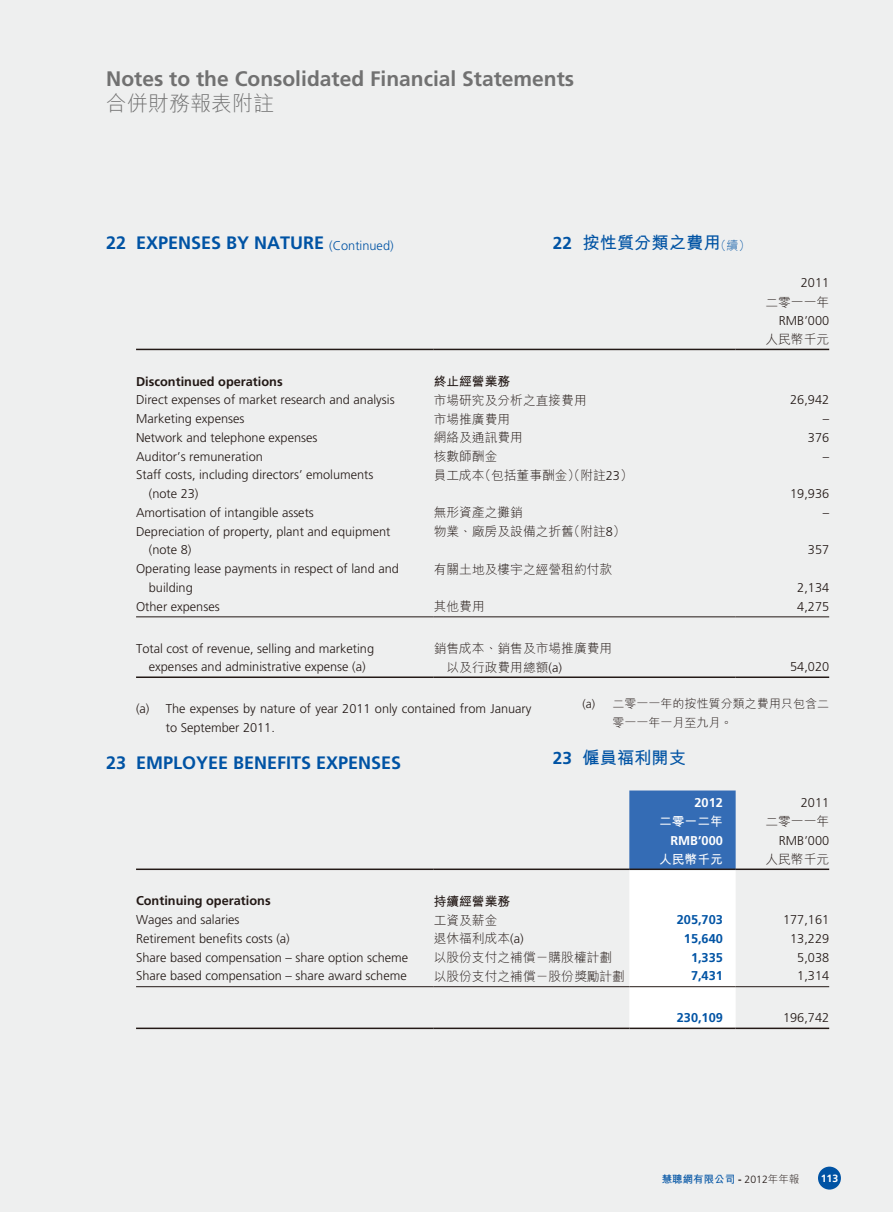
<style>
.page{position:relative;width:893px;height:1212px;background:#eeefef}
.page>*{position:absolute;margin:0;border:0;box-sizing:border-box;transform-origin:0 0}
.t1{font:700 21px "Frutiger LT Std";color:#717171}
.t2{font:21px "M Hei HK Light E Ten B5 H";color:#717171}
.t3{font:700 18px "Frutiger LT Std";color:#0053a4}
.t4{font:17.25px "M Hei HK Bold E Ten B5 H";color:#0053a4}
.t5{font:300 12.75px/18.8px "Frutiger LT Std";color:#231916}
.t6{font:12.75px/18.8px "M Hei HK Light E Ten B5 H";color:#231916}
.t7{font:700 12.75px "Frutiger LT Std";color:#231916}
.t8{font:700 12.75px "Frutiger LT Std";color:#0053a4}
.t9{font:12.75px "M Hei HK Bold E Ten B5 H";color:#231916}
.t10{font:700 12.75px "Frutiger LT Std";color:#fff}
.t11{font:12.75px "M Hei HK Bold E Ten B5 H";color:#fff}
.t12{font:12px/18.8px "M Hei HK Light E Ten B5 H";letter-spacing:.005em;color:#231916}
.t13{font:10.5px "M Hei HK Bold E Ten B5 H";color:#0053a4}
.t14{font:700 10.5px "Frutiger LT Std";color:#fff}
.s1{font-weight:300;font-size:12.75px}
.s2{font-family:"Frutiger LT Std";font-weight:700}
.s3{font-family:"M Hei HK Light E Ten B5 H";font-size:12px}
.s4{font-family:"Frutiger LT Std";font-weight:300}
.s5{font-family:"Frutiger LT Std";font-weight:700;color:#231916}
.s6{font-family:"Frutiger LT Std";font-weight:300;color:#231916}
.s7{font-family:"M Hei HK Light E Ten B5 H";color:#231916}
</style>
<div class="page">
<div style="left:818px;top:1166px;width:23px;height:23px;background:#0053a4;border-radius:50%"></div>
<hr style="left:136px;top:349px;width:298px;height:1px;background:#231916">
<hr style="left:434px;top:349px;width:302px;height:1px;background:#231916">
<hr style="left:736px;top:349px;width:93px;height:1px;background:#231916">
<hr style="left:136px;top:616px;width:298px;height:1px;background:#231916">
<hr style="left:434px;top:616px;width:302px;height:1px;background:#231916">
<hr style="left:736px;top:616px;width:93px;height:1px;background:#231916">
<hr style="left:136px;top:676px;width:298px;height:2px;background:#231916">
<hr style="left:434px;top:676px;width:302px;height:2px;background:#231916">
<hr style="left:736px;top:676px;width:93px;height:2px;background:#231916">
<svg style="left:629px;top:790px;width:107px;height:237px;background:#bbcee6"></svg>
<hr style="left:136px;top:868px;width:298px;height:2px;background:#231916">
<hr style="left:434px;top:868px;width:195px;height:2px;background:#231916">
<hr style="left:629px;top:868px;width:107px;height:2px;background:#231916">
<hr style="left:736px;top:868px;width:93px;height:2px;background:#231916">
<hr style="left:136px;top:986px;width:298px;height:1px;background:#231916">
<hr style="left:434px;top:986px;width:195px;height:1px;background:#231916">
<hr style="left:629px;top:986px;width:107px;height:1px;background:#231916">
<hr style="left:736px;top:986px;width:93px;height:1px;background:#231916">
<hr style="left:136px;top:1027px;width:298px;height:2px;background:#231916">
<hr style="left:434px;top:1027px;width:195px;height:2px;background:#231916">
<hr style="left:629px;top:1027px;width:107px;height:2px;background:#231916">
<hr style="left:736px;top:1027px;width:93px;height:2px;background:#231916">
<h1 class="t1" style="left:106px;top:69px;width:469px">Notes to the Consolidated Financial Statements</h1>
<h1 class="t2" style="left:106px;top:95px;width:169px">合併財務報表附註</h1>
<h2 class="t3" style="left:106px;top:234px;width:289px">22 EXPENSES BY NATURE <span class="s1">(Continued)</span></h2>
<h3 class="t4" style="left:553px;top:236px;width:199px"><span class="s2">22</span> 按性質分類之費用<span class="s3">（續）</span></h3>
<p class="t5" style="left:801px;top:274px;width:30px">2011</p>
<p class="t6" style="left:765px;top:294px;width:65px">二零一一年</p>
<p class="t5" style="left:779px;top:312px;width:52px">RMB’000</p>
<p class="t6" style="left:765px;top:332px;width:65px">人民幣千元</p>
<p class="t7" style="left:136px;top:375px;width:148px">Discontinued operations</p>
<p class="t9" style="left:434px;top:376px;width:78px">終止經營業務</p>
<p class="t5" style="left:136px;top:391px;width:260px">Direct expenses of market research and analysis</p>
<p class="t6" style="left:434px;top:392px;width:154px">市場研究及分析之直接費用</p>
<p class="t5" style="left:790px;top:391px;width:40px">26,942</p>
<p class="t5" style="left:136px;top:410px;width:110px">Marketing expenses</p>
<p class="t6" style="left:434px;top:411px;width:78px">市場推廣費用</p>
<p class="t5" style="left:823px;top:410px;width:8px">–</p>
<p class="t5" style="left:136px;top:429px;width:183px">Network and telephone expenses</p>
<p class="t6" style="left:434px;top:430px;width:91px">網絡及通訊費用</p>
<p class="t5" style="left:808px;top:429px;width:23px">376</p>
<p class="t5" style="left:136px;top:447px;width:128px">Auditor’s remuneration</p>
<p class="t6" style="left:434px;top:449px;width:65px">核數師酬金</p>
<p class="t5" style="left:823px;top:447px;width:8px">–</p>
<p class="t5" style="left:149px;top:466px;width:226px;text-indent:-13px">Staff costs, including directors’ emoluments (note 23)</p>
<p class="t6" style="left:434px;top:467px;width:201px">員工成本（包括董事酬金）（附註<span class="s4">23</span>）</p>
<p class="t5" style="left:790px;top:485px;width:40px">19,936</p>
<p class="t5" style="left:136px;top:504px;width:179px">Amortisation of intangible assets</p>
<p class="t6" style="left:434px;top:505px;width:91px">無形資產之攤銷</p>
<p class="t5" style="left:823px;top:504px;width:8px">–</p>
<p class="t5" style="left:149px;top:522px;width:243px;text-indent:-13px">Depreciation of property, plant and equipment (note 8)</p>
<p class="t6" style="left:434px;top:524px;width:193px">物業、廠房及設備之折舊（附註<span class="s4">8</span>）</p>
<p class="t5" style="left:808px;top:541px;width:23px">357</p>
<p class="t5" style="left:149px;top:560px;width:252px;text-indent:-13px">Operating lease payments in respect of land and building</p>
<p class="t6" style="left:434px;top:561px;width:180px">有關土地及樓宇之經營租約付款</p>
<p class="t5" style="left:797px;top:579px;width:33px">2,134</p>
<p class="t5" style="left:136px;top:597px;width:85px">Other expenses</p>
<p class="t6" style="left:434px;top:599px;width:52px">其他費用</p>
<p class="t5" style="left:797px;top:597px;width:33px">4,275</p>
<p class="t5" style="left:136px;top:639px;width:240px;text-align:center">Total cost of revenue, selling and marketing expenses and administrative expense (a)</p>
<p class="t6" style="left:446px;top:641px;width:167px;text-indent:-13px">銷售成本、銷售及市場推廣費用以及行政費用總額<span class="s4">(a)</span></p>
<p class="t5" style="left:790px;top:658px;width:40px">54,020</p>
<p class="t5" style="left:166px;top:700px;width:367px;text-indent:-30px">(a) The expenses by nature of year 2011 only contained from January to September 2011.</p>
<h2 class="t3" style="left:106px;top:754px;width:296px">23 EMPLOYEE BENEFITS EXPENSES</h2>
<p class="t12" style="left:612px;top:696px;width:218px;text-indent:-30px"><span class="s4">(a)</span> 二零一一年的按性質分類之費用只包含二零一一年一月至九月。</p>
<h3 class="t4" style="left:553px;top:751px;width:135px"><span class="s2">23</span> 僱員福利開支</h3>
<p class="t10" style="left:694px;top:796px;width:30px">2012</p>
<p class="t5" style="left:801px;top:794px;width:30px">2011</p>
<p class="t11" style="left:659px;top:817px;width:65px">二零一二年</p>
<p class="t6" style="left:765px;top:814px;width:65px">二零一一年</p>
<p class="t10" style="left:670px;top:834px;width:54px">RMB’000</p>
<p class="t5" style="left:779px;top:831px;width:52px">RMB’000</p>
<p class="t11" style="left:659px;top:854px;width:65px">人民幣千元</p>
<p class="t6" style="left:765px;top:851px;width:65px">人民幣千元</p>
<p class="t7" style="left:136px;top:895px;width:136px">Continuing operations</p>
<p class="t9" style="left:434px;top:896px;width:78px">持續經營業務</p>
<p class="t5" style="left:136px;top:911px;width:105px">Wages and salaries</p>
<p class="t6" style="left:434px;top:912px;width:65px">工資及薪金</p>
<p class="t8" style="left:677px;top:913px;width:48px">205,703</p>
<p class="t5" style="left:783px;top:911px;width:48px">177,161</p>
<p class="t5" style="left:136px;top:930px;width:155px">Retirement benefits costs (a)</p>
<p class="t6" style="left:434px;top:931px;width:91px">退休福利成本<span class="s4">(a)</span></p>
<p class="t8" style="left:684px;top:932px;width:40px">15,640</p>
<p class="t5" style="left:790px;top:930px;width:40px">13,229</p>
<p class="t5" style="left:136px;top:948px;width:274px">Share based compensation – share option scheme</p>
<p class="t6" style="left:434px;top:950px;width:180px">以股份支付之補償－購股權計劃</p>
<p class="t8" style="left:691px;top:951px;width:33px">1,335</p>
<p class="t5" style="left:797px;top:948px;width:33px">5,038</p>
<p class="t5" style="left:136px;top:967px;width:272px">Share based compensation – share award scheme</p>
<p class="t6" style="left:434px;top:968px;width:193px">以股份支付之補償－股份獎勵計劃</p>
<p class="t8" style="left:691px;top:970px;width:33px">7,431</p>
<p class="t5" style="left:797px;top:967px;width:33px">1,314</p>
<p class="t8" style="left:677px;top:1012px;width:48px">230,109</p>
<p class="t5" style="left:783px;top:1009px;width:48px">196,742</p>
<p class="t13" style="left:662px;top:1175px;width:139px">慧聰網有限公司 <span class="s5">-</span> <span class="s6">2012</span><span class="s7">年年報</span></p>
<p class="t14" style="left:821px;top:1173px;width:19px">113</p>
</div>
